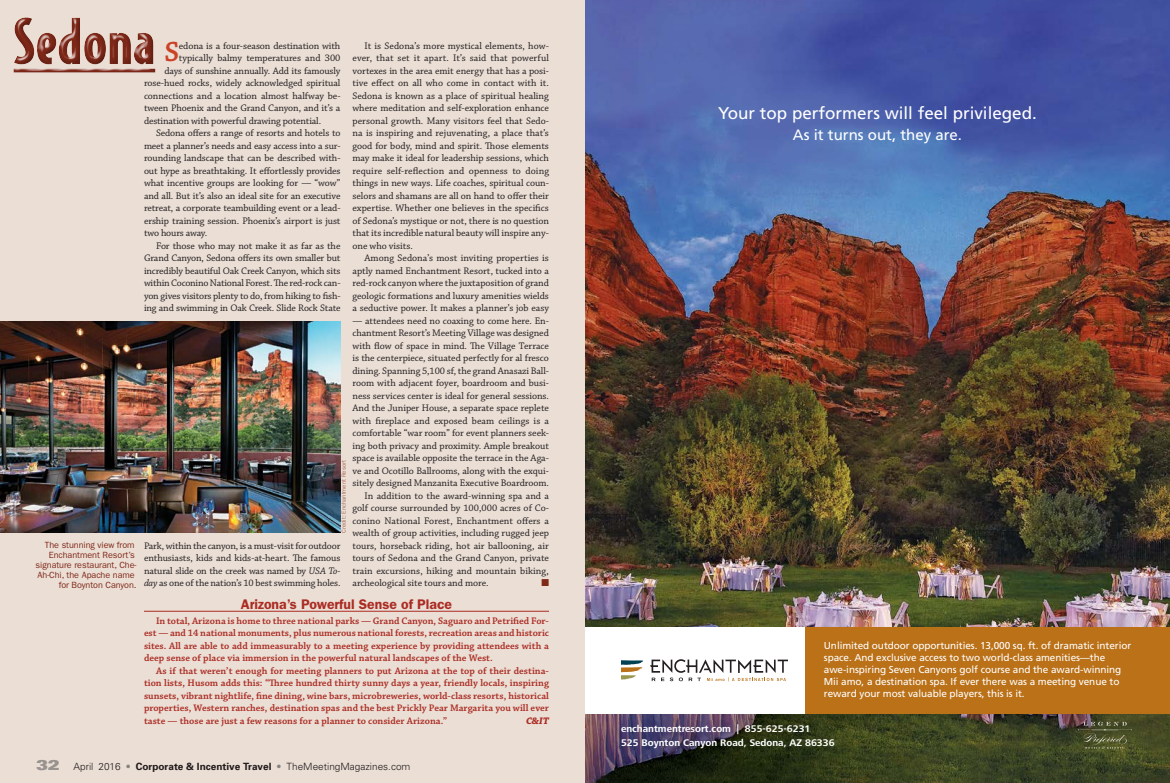
<style>
.page{position:relative;width:1170px;height:783px;background:#fff}
.page>*{position:absolute;margin:0;border:0;box-sizing:border-box;transform-origin:0 0}
.t1{font:900 60px "Bodega Sans";color:#812919}
.Sedona_Drop_Cap{font:600 29.2px "Chaparral Pro";color:#cb4327}
.t2{font:17px "Frutiger";color:#fff}
.t3{font:15px "Frutiger";color:#fff}
.Sedona-Body_Copy_Sub{font:600 14px "Franklin Gothic";color:#ab2c23}
.Dest-Body_Copy__CIT{font:10px/12.5px "Chaparral Pro";letter-spacing:-.005em;color:#231f20;text-align:justify}
.Dest-Body_Copy__CIT-2{font:600 10px/12.5px "Chaparral Pro";color:#ab2c23;text-align:justify}
.Sedona_Drop_Cap-2{font:10px "Chaparral Pro";letter-spacing:-.01em;color:#231f20}
.t4{font:10px/12px "Frutiger";letter-spacing:-.01em;color:#fff}
.t5{font:700 10px/14px "Frutiger Next LT";color:#fff}
.t6{font:300 10px "Univers";color:#231f20}
.Dest-Body_Copy__CIT-3{font:italic 700 10px "Chaparral Pro";color:#ab2c23}
.Dest-Body_Copy__CIT-4{font:10px "Zapf Dingbats ITC";color:#812919}
.Sedona-Photo_Caption{font:9px/10px "Franklin Gothic";letter-spacing:-.005em;color:#812919;text-align:right}
.Feat-Photo_Credit__C{font:6px "Franklin Gothic";color:#ab6e57}
.s1{font-style:italic}
.s2{font-weight:900;font-stretch:expanded;font-size:14px;color:#a7a9ac}
.s3{color:#939598}
.s4{font-weight:700}
</style>
<div class="page">
<div style="left:0;top:0;width:585px;height:783px;background:#eaded5"></div>
<hr style="left:144px;top:611px;width:405px;height:1px;background:#ab2c23">
<img style="left:585px;top:0;width:585px;height:783px">
<div style="left:585px;top:627px;width:221px;height:87px;background:#fff"></div>
<svg style="left:621px;top:660px;width:22px;height:20px"></svg>
<svg style="left:650px;top:659px;width:138px;height:22px"></svg>
<svg style="left:1078px;top:722px;width:54px;height:27px"></svg>
<img style="left:617px;top:720px;width:222px;height:33px">
<div style="left:806px;top:627px;width:364px;height:87px;background:#ba7118"></div>
<img style="left:0;top:321px;width:340px;height:212px">
<div style="left:8px;top:14px;width:155px;height:64px;background:#231f20;opacity:.75"></div>
<h1 class="t1" style="left:14px;top:1px;width:143px">Sedona</h1>
<p class="Sedona_Drop_Cap" style="left:164px;top:35px;width:16px">S</p>
<p class="Sedona_Drop_Cap-2" style="left:179px;top:40px;width:163px">edona is a four-season destination with</p>
<p class="Dest-Body_Copy__CIT" style="left:352px;top:39px;width:198px;text-indent:12px">It is Sedona’s more mystical elements, how&shy;ever, that set it apart. It’s said that powerful vortexes in the area emit energy that has a posi&shy;tive effect on all who come in contact with it.<br>Sedona is known as a place of spiritual healing where meditation and self-exploration enhance personal growth. Many visitors feel that Sedo&shy;na is inspiring and rejuvenating, a place that’s good for body, mind and spirit. Those elements may make it ideal for leadership sessions, which require self-reflection and openness to doing things in new ways. Life coaches, spiritual coun&shy;selors and shamans are all on hand to offer their expertise. Whether one believes in the specifics of Sedona’s mystique or not, there is no question that its incredible natural beauty will inspire any&shy;one who visits.</p>
<p class="Dest-Body_Copy__CIT" style="left:352px;top:252px;width:198px;text-indent:12px">Among Sedona’s most inviting properties is aptly named Enchantment Resort, tucked into a red-rock canyon where the juxtaposition of grand geologic formations and luxury amenities wields a seductive power. It makes a planner’s job easy</p>
<p class="Dest-Body_Copy__CIT" style="left:352px;top:314px;width:198px">— attendees need no coaxing to come here. En&shy;chantment Resort’s Meeting Village was designed with flow of space in mind. The Village Terrace is the centerpiece, situated perfectly for al fresco dining. Spanning 5,100 sf, the grand Anasazi Ball&shy;room with adjacent foyer, boardroom and busi&shy;ness services center is ideal for general sessions.<br>And the Juniper House, a separate space replete with fireplace and exposed beam ceilings is a comfortable “war room” for event planners seek&shy;ing both privacy and proximity. Ample breakout space is available opposite the terrace in the Aga&shy;ve and Ocotillo Ballrooms, along with the exqui&shy;sitely designed Manzanita Executive Boardroom.</p>
<p class="Dest-Body_Copy__CIT" style="left:352px;top:489px;width:198px;text-indent:12px">In addition to the award-winning spa and a golf course surrounded by 100,000 acres of Co&shy;conino National Forest, Enchantment offers a wealth of group activities, including rugged jeep tours, horseback riding, hot air ballooning, air tours of Sedona and the Grand Canyon, private train excursions, hiking and mountain biking, archeological site tours and more.</p>
<p class="Sedona_Drop_Cap-2" style="left:179px;top:52px;width:163px">typically balmy temperatures and 300</p>
<p class="Sedona_Drop_Cap-2" style="left:164px;top:65px;width:178px">days of sunshine annually. Add its famously</p>
<p class="Sedona_Drop_Cap-2" style="left:144px;top:77px;width:198px">rose-hued rocks, widely acknowledged spiritual</p>
<p class="Sedona_Drop_Cap-2" style="left:144px;top:90px;width:198px">connections and a location almost halfway be-</p>
<p class="Sedona_Drop_Cap-2" style="left:144px;top:102px;width:198px">tween Phoenix and the Grand Canyon, and it’s a</p>
<p class="Sedona_Drop_Cap-2" style="left:144px;top:115px;width:179px">destination with powerful drawing potential.</p>
<p class="Dest-Body_Copy__CIT" style="left:144px;top:127px;width:198px;text-indent:12px">Sedona offers a range of resorts and hotels to meet a planner’s needs and easy access into a sur&shy;rounding landscape that can be described with&shy;out hype as breathtaking. It effortlessly provides what incentive groups are looking for — “wow” and all. But it’s also an ideal site for an executive retreat, a corporate teambuilding event or a lead&shy;ership training session. Phoenix’s airport is just two hours away.</p>
<p class="Dest-Body_Copy__CIT" style="left:144px;top:239px;width:198px;text-indent:12px">For those who may not make it as far as the Grand Canyon, Sedona offers its own smaller but incredibly beautiful Oak Creek Canyon, which sits within Coconino National Forest. The red-rock can&shy;yon gives visitors plenty to do, from hiking to fish&shy;ing and swimming in Oak Creek. Slide Rock State</p>
<p class="Feat-Photo_Credit__C" style="left:340px;top:533px;width:74px;rotate:-90deg">Credit: Enchantment Resort</p>
<p class="Dest-Body_Copy__CIT" style="left:144px;top:539px;width:198px">Park, within the canyon, is a must-visit for outdoor enthusiasts, kids and kids-at-heart. The famous natural slide on the creek was named by <span class="s1">USA To&shy;day</span> as one of the nation’s 10 best swimming holes.</p>
<p class="Sedona-Photo_Caption" style="left:36px;top:541px;width:102px">The stunning view from<br>Enchantment Resort’s signature restaurant, Che-<br>Ah-Chi, the Apache name for Boynton Canyon.</p>
<p class="Dest-Body_Copy__CIT-4" style="left:541px;top:578px;width:9px">■</p>
<p class="Sedona-Body_Copy_Sub" style="left:241px;top:596px;width:213px">Arizona’s Powerful Sense of Place</p>
<p class="Dest-Body_Copy__CIT-2" style="left:144px;top:614px;width:407px;text-indent:12px">In total, Arizona is home to three national parks — Grand Canyon, Saguaro and Petrified For&shy;est — and 14 national monuments, plus numerous national forests, recreation areas and historic sites. All are able to add immeasurably to a meeting experience by providing attendees with a deep sense of place via immersion in the powerful natural landscapes of the West.</p>
<p class="Dest-Body_Copy__CIT-2" style="left:144px;top:664px;width:406px;text-indent:12px">As if that weren’t enough for meeting planners to put Arizona at the top of their destina&shy;tion lists, Husom adds this: “Three hundred thirty sunny days a year, friendly locals, inspiring sunsets, vibrant nightlife, fine dining, wine bars, microbreweries, world-class resorts, historical properties, Western ranches, destination spas and the best Prickly Pear Margarita you will ever taste — those are just a few reasons for a planner to consider Arizona.”</p>
<p class="Dest-Body_Copy__CIT-3" style="left:526px;top:714px;width:24px">C&amp;IT</p>
<p class="t6" style="left:36px;top:760px;width:376px"><span class="s2">32</span> April 2016 <span class="s3">•</span> <span class="s4">Corporate &amp; Incentive Travel</span> <span class="s3">•</span> TheMeetingMagazines.com</p>
<p class="t2" style="left:718px;top:103px;width:320px">Your top performers will feel privileged.</p>
<p class="t3" style="left:793px;top:126px;width:171px">As it turns out, they are.</p>
<p class="t4" style="left:824px;top:640px;width:309px">Unlimited outdoor opportunities. 13,000 sq. ft. of dramatic interior space. And exclusive access to two world-class amenities—the awe-inspiring Seven Canyons golf course and the award-winning Mii amo, a destination spa. If ever there was a meeting venue to reward your most valuable players, this is it.</p>
<p class="t5" style="left:621px;top:722px;width:215px">enchantmentresort.com | 855-625-6231<br>525 Boynton Canyon Road, Sedona, AZ 86336</p>
</div>
